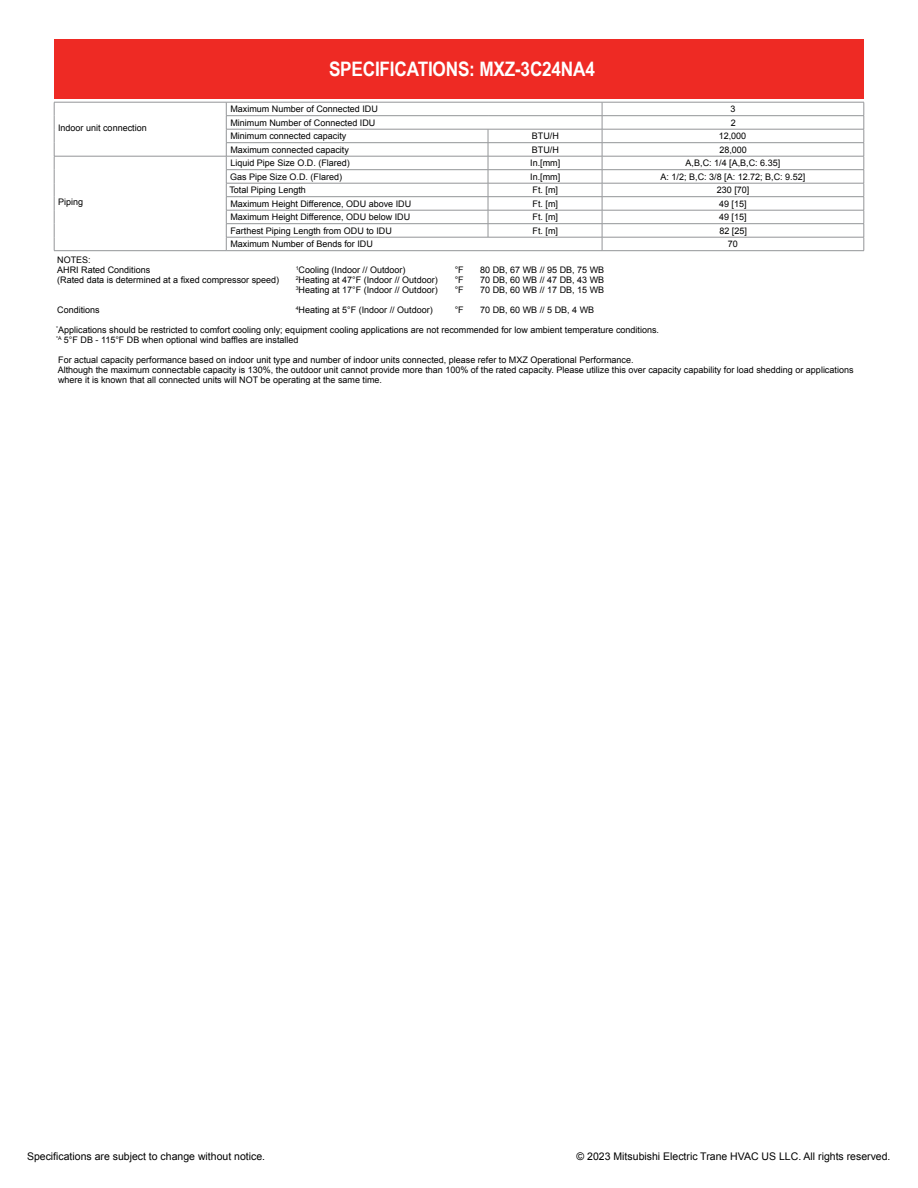
<style>
.page{position:relative;width:918px;height:1188px;background:#fff}
.page>*{position:absolute;margin:0;border:0;box-sizing:border-box;transform-origin:0 0}
.t1{font:700 19.95px "Arial Narrow";letter-spacing:-.01em;color:#fff;scale:1.05 1}
.t2{font:10.5px "Arial";color:#000}
.t3{font:9px/9.9px "Arial";color:#000}
</style>
<div class="page">
<div style="left:54px;top:39px;width:810px;height:59px;background:#ee2a24"></div>
<svg style="left:864px;top:102px;width:1px;height:148px"></svg>
<svg style="left:488px;top:130px;width:1px;height:107px"></svg>
<hr style="left:54px;top:250px;width:172px;height:1px;background:#939598">
<hr style="left:226px;top:250px;width:262px;height:1px;background:#939598">
<hr style="left:488px;top:250px;width:114px;height:1px;background:#939598">
<hr style="left:602px;top:250px;width:262px;height:1px;background:#939598">
<hr style="left:226px;top:102px;width:262px;height:1px;background:#939598">
<hr style="left:488px;top:102px;width:114px;height:1px;background:#939598">
<hr style="left:226px;top:115px;width:262px;height:1px;background:#939598">
<hr style="left:488px;top:115px;width:114px;height:1px;background:#939598">
<hr style="left:226px;top:129px;width:262px;height:1px;background:#939598">
<hr style="left:488px;top:129px;width:114px;height:1px;background:#939598">
<hr style="left:226px;top:237px;width:262px;height:1px;background:#939598">
<hr style="left:488px;top:237px;width:114px;height:1px;background:#939598">
<svg style="left:602px;top:103px;width:1px;height:147px"></svg>
<hr style="left:54px;top:102px;width:172px;height:1px;background:#939598">
<hr style="left:54px;top:156px;width:172px;height:1px;background:#939598">
<svg style="left:54px;top:102px;width:1px;height:148px"></svg>
<svg style="left:226px;top:102px;width:1px;height:148px"></svg>
<hr style="left:226px;top:142px;width:262px;height:1px;background:#939598">
<hr style="left:226px;top:156px;width:262px;height:1px;background:#939598">
<hr style="left:226px;top:169px;width:262px;height:1px;background:#939598">
<hr style="left:226px;top:183px;width:262px;height:1px;background:#939598">
<hr style="left:226px;top:196px;width:262px;height:1px;background:#939598">
<hr style="left:226px;top:210px;width:262px;height:1px;background:#939598">
<hr style="left:226px;top:223px;width:262px;height:1px;background:#939598">
<hr style="left:488px;top:142px;width:114px;height:1px;background:#939598">
<hr style="left:488px;top:156px;width:114px;height:1px;background:#939598">
<hr style="left:488px;top:169px;width:114px;height:1px;background:#939598">
<hr style="left:488px;top:183px;width:114px;height:1px;background:#939598">
<hr style="left:488px;top:196px;width:114px;height:1px;background:#939598">
<hr style="left:488px;top:210px;width:114px;height:1px;background:#939598">
<hr style="left:488px;top:223px;width:114px;height:1px;background:#939598">
<hr style="left:602px;top:102px;width:262px;height:1px;background:#939598">
<hr style="left:602px;top:115px;width:262px;height:1px;background:#939598">
<hr style="left:602px;top:129px;width:262px;height:1px;background:#939598">
<hr style="left:602px;top:142px;width:262px;height:1px;background:#939598">
<hr style="left:602px;top:156px;width:262px;height:1px;background:#939598">
<hr style="left:602px;top:169px;width:262px;height:1px;background:#939598">
<hr style="left:602px;top:183px;width:262px;height:1px;background:#939598">
<hr style="left:602px;top:196px;width:262px;height:1px;background:#939598">
<hr style="left:602px;top:210px;width:262px;height:1px;background:#939598">
<hr style="left:602px;top:223px;width:262px;height:1px;background:#939598">
<hr style="left:602px;top:237px;width:262px;height:1px;background:#939598">
<p class="t3" style="left:58px;top:123px;width:90px">Indoor unit connection</p>
<p class="t3" style="left:58px;top:197px;width:27px">Piping</p>
<h1 class="t1" style="left:329px;top:54px;width:255px">SPECIFICATIONS: MXZ-3C24NA4</h1>
<p class="t3" style="left:230px;top:104px;width:149px">Maximum Number of Connected IDU</p>
<p class="t3" style="left:731px;top:104px;width:7px">3</p>
<p class="t3" style="left:230px;top:118px;width:147px">Minimum Number of Connected IDU</p>
<p class="t3" style="left:731px;top:118px;width:7px">2</p>
<p class="t3" style="left:230px;top:131px;width:118px">Minimum connected capacity</p>
<p class="t3" style="left:532px;top:131px;width:28px">BTU/H</p>
<p class="t3" style="left:719px;top:131px;width:29px">12,000</p>
<p class="t3" style="left:230px;top:145px;width:120px">Maximum connected capacity</p>
<p class="t3" style="left:532px;top:145px;width:28px">BTU/H</p>
<p class="t3" style="left:719px;top:145px;width:29px">28,000</p>
<p class="t3" style="left:230px;top:158px;width:121px">Liquid Pipe Size O.D. (Flared)</p>
<p class="t3" style="left:530px;top:158px;width:32px">In.[mm]</p>
<p class="t3" style="left:686px;top:158px;width:96px">A,B,C: 1/4 [A,B,C: 6.35]</p>
<p class="t3" style="left:230px;top:172px;width:114px">Gas Pipe Size O.D. (Flared)</p>
<p class="t3" style="left:530px;top:172px;width:32px">In.[mm]</p>
<p class="t3" style="left:661px;top:172px;width:146px">A: 1/2; B,C: 3/8 [A: 12.72; B,C: 9.52]</p>
<p class="t3" style="left:229px;top:185px;width:78px">Total Piping Length</p>
<p class="t3" style="left:533px;top:185px;width:27px">Ft. [m]</p>
<p class="t3" style="left:717px;top:185px;width:34px">230 [70]</p>
<p class="t3" style="left:230px;top:199px;width:182px">Maximum Height Difference, ODU above IDU</p>
<p class="t3" style="left:533px;top:199px;width:27px">Ft. [m]</p>
<p class="t3" style="left:719px;top:199px;width:29px">49 [15]</p>
<p class="t3" style="left:230px;top:212px;width:181px">Maximum Height Difference, ODU below IDU</p>
<p class="t3" style="left:533px;top:212px;width:27px">Ft. [m]</p>
<p class="t3" style="left:719px;top:212px;width:29px">49 [15]</p>
<p class="t3" style="left:230px;top:226px;width:163px">Farthest Piping Length from ODU to IDU</p>
<p class="t3" style="left:533px;top:226px;width:27px">Ft. [m]</p>
<p class="t3" style="left:719px;top:226px;width:29px">82 [25]</p>
<p class="t3" style="left:230px;top:239px;width:144px">Maximum Number of Bends for IDU</p>
<p class="t3" style="left:728px;top:239px;width:12px">70</p>
<p class="t3" style="left:57px;top:255px;width:95px">NOTES:<br>AHRI Rated Conditions</p>
<p class="t3" style="left:296px;top:265px;width:111px"><sup>1</sup>Cooling (Indoor // Outdoor)</p>
<p class="t3" style="left:455px;top:265px;width:11px">°F</p>
<p class="t3" style="left:480px;top:265px;width:126px">80 DB, 67 WB // 95 DB, 75 WB</p>
<p class="t3" style="left:57px;top:275px;width:224px">(Rated data is determined at a fixed compressor speed)</p>
<p class="t3" style="left:296px;top:275px;width:144px"><sup>2</sup>Heating at 47°F (Indoor // Outdoor)</p>
<p class="t3" style="left:455px;top:275px;width:11px">°F</p>
<p class="t3" style="left:480px;top:275px;width:126px">70 DB, 60 WB // 47 DB, 43 WB</p>
<p class="t3" style="left:296px;top:285px;width:144px"><sup>3</sup>Heating at 17°F (Indoor // Outdoor)</p>
<p class="t3" style="left:455px;top:285px;width:11px">°F</p>
<p class="t3" style="left:480px;top:285px;width:126px">70 DB, 60 WB // 17 DB, 15 WB</p>
<p class="t3" style="left:57px;top:305px;width:44px">Conditions</p>
<p class="t3" style="left:296px;top:305px;width:139px"><sup>4</sup>Heating at 5°F (Indoor // Outdoor)</p>
<p class="t3" style="left:455px;top:305px;width:11px">°F</p>
<p class="t3" style="left:480px;top:305px;width:116px">70 DB, 60 WB // 5 DB, 4 WB</p>
<p class="t3" style="left:56px;top:325px;width:604px"><sup>*</sup>Applications should be restricted to comfort cooling only; equipment cooling applications are not recommended for low ambient temperature conditions. <sup>*A</sup> 5°F DB - 115°F DB when optional wind baffles are installed</p>
<p class="t3" style="left:58px;top:355px;width:797px">For actual capacity performance based on indoor unit type and number of indoor units connected, please refer to MXZ Operational Performance.<br>Although the maximum connectable capacity is 130%, the outdoor unit cannot provide more than 100% of the rated capacity. Please utilize this over capacity capability for load shedding or applications where it is known that all connected units will NOT be operating at the same time.</p>
<p class="t2" style="left:27px;top:1149px;width:240px">Specifications are subject to change without notice.</p>
<p class="t2" style="left:577px;top:1149px;width:315px">© 2023 Mitsubishi Electric Trane HVAC US LLC. All rights reserved.</p>
</div>
